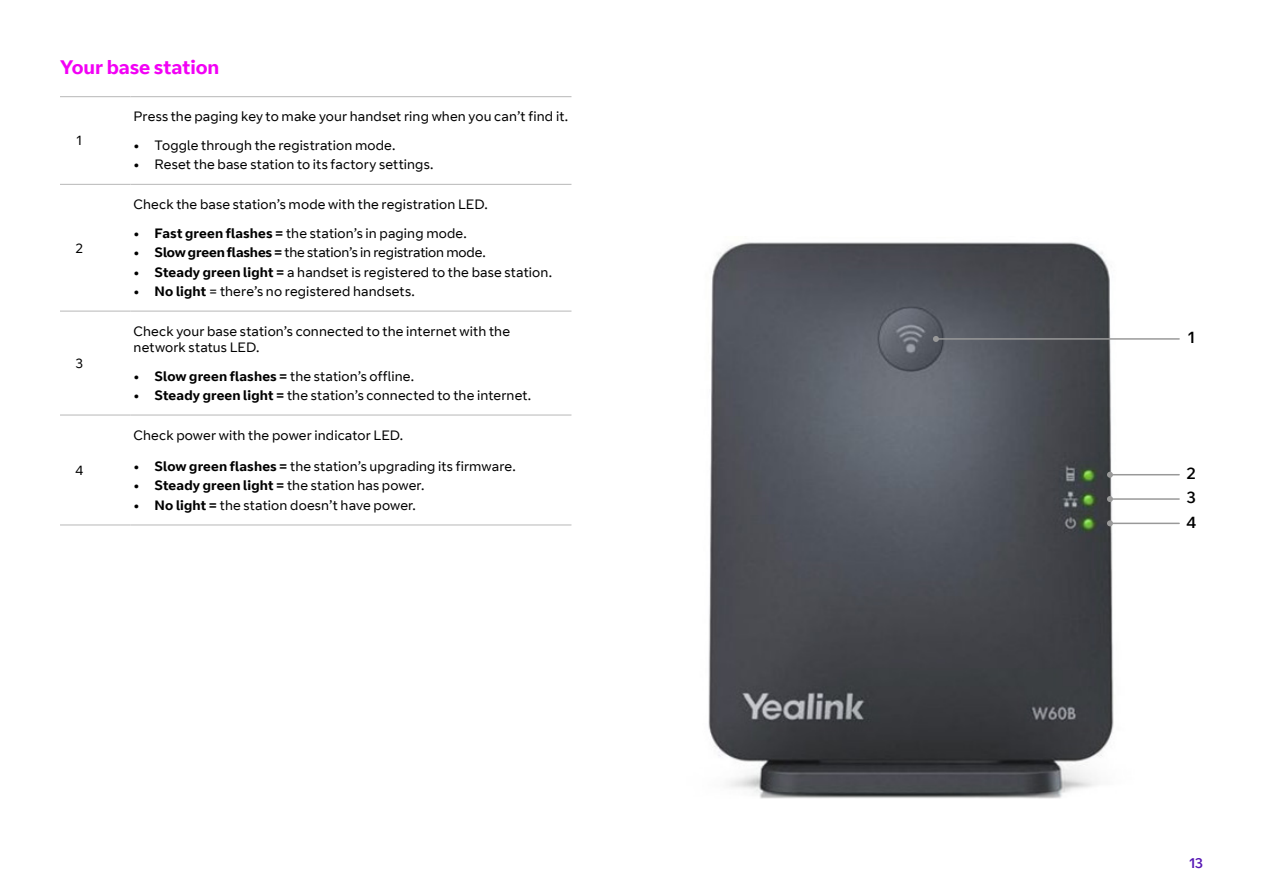
<style>
.page{position:relative;width:1263px;height:893px;background:#fff}
.page>*{position:absolute;margin:0;border:0;box-sizing:border-box;transform-origin:0 0}
.H3_Pink_Bold_13pt{font:700 19.5px "BT Curve";letter-spacing:-.005em;color:#f200f5}
.t1{font:16.35px "BT Curve Headline";color:#000}
.t2{font:14.25px "BT Curve Headline";color:#5514b4}
.Body_Copy_Black_Reg{font:13.5px/16.2px "BT Curve";letter-spacing:.01em;color:#000}
.Table_Items_Black_Re{font:13.5px "BT Curve";letter-spacing:.01em;color:#000}
.Body_Copy_Black_Reg-2{font:13.5px "BT Curve";letter-spacing:-.01em;color:#000}
.s1{font-weight:700}
</style>
<div class="page">
<img style="left:708px;top:242px;width:472px;height:557px">
<hr style="left:60px;top:96px;width:70px;height:1px;background:#bfbfbf">
<hr style="left:130px;top:96px;width:441px;height:1px;background:#bfbfbf">
<hr style="left:60px;top:184px;width:70px;height:1px;background:#bfbfbf">
<hr style="left:130px;top:184px;width:441px;height:1px;background:#bfbfbf">
<hr style="left:60px;top:311px;width:70px;height:1px;background:#bfbfbf">
<hr style="left:130px;top:311px;width:441px;height:1px;background:#bfbfbf">
<hr style="left:60px;top:414px;width:70px;height:2px;background:#bfbfbf">
<hr style="left:130px;top:414px;width:441px;height:2px;background:#bfbfbf">
<hr style="left:60px;top:524px;width:70px;height:1px;background:#bfbfbf">
<hr style="left:130px;top:524px;width:441px;height:1px;background:#bfbfbf">
<hr style="left:1110px;top:474px;width:69px;height:1px;background:#999">
<svg style="left:1107px;top:472px;width:6px;height:6px"></svg>
<hr style="left:1110px;top:498px;width:69px;height:2px;background:#999">
<svg style="left:1107px;top:496px;width:6px;height:6px"></svg>
<hr style="left:1110px;top:523px;width:69px;height:1px;background:#999">
<svg style="left:1107px;top:520px;width:6px;height:6px"></svg>
<hr style="left:936px;top:338px;width:243px;height:2px;background:#999">
<svg style="left:933px;top:336px;width:6px;height:6px"></svg>
<p class="H3_Pink_Bold_13pt" style="left:60px;top:55px;width:161px">Your base station</p>
<p class="Table_Items_Black_Re" style="left:75px;top:133px;width:10px">1</p>
<p class="Table_Items_Black_Re" style="left:75px;top:240px;width:10px">2</p>
<p class="Table_Items_Black_Re" style="left:75px;top:355px;width:10px">3</p>
<p class="Table_Items_Black_Re" style="left:75px;top:462px;width:10px">4</p>
<p class="Table_Items_Black_Re" style="left:134px;top:109px;width:436px">Press the paging key to make your handset ring when you can’t find it.</p>
<p class="Body_Copy_Black_Reg" style="left:134px;top:138px;width:263px"><span class="s1">•</span> Toggle through the registration mode.</p>
<p class="Body_Copy_Black_Reg" style="left:134px;top:157px;width:301px"><span class="s1">•</span> Reset the base station to its factory settings.</p>
<p class="Body_Copy_Black_Reg" style="left:134px;top:197px;width:356px">Check the base station’s mode with the registration LED.</p>
<p class="Body_Copy_Black_Reg" style="left:134px;top:225px;width:335px"><span class="s1">• Fast green flashes =</span> the station’s in paging mode.</p>
<p class="Body_Copy_Black_Reg-2" style="left:134px;top:244px;width:354px"><span class="s1">• Slow green flashes =</span> the station’s in registration mode.</p>
<p class="Body_Copy_Black_Reg" style="left:134px;top:264px;width:420px"><span class="s1">• Steady green light =</span> a handset is registered to the base station.</p>
<p class="Body_Copy_Black_Reg" style="left:134px;top:284px;width:283px"><span class="s1">• No light</span> = there’s no registered handsets.</p>
<p class="Body_Copy_Black_Reg" style="left:134px;top:324px;width:378px">Check your base station’s connected to the internet with the network status LED.</p>
<p class="Body_Copy_Black_Reg" style="left:134px;top:368px;width:282px"><span class="s1">• Slow green flashes =</span> the station’s offline.</p>
<p class="Body_Copy_Black_Reg" style="left:134px;top:388px;width:399px"><span class="s1">• Steady green light =</span> the station’s connected to the internet.</p>
<p class="Body_Copy_Black_Reg" style="left:134px;top:427px;width:271px">Check power with the power indicator LED.</p>
<p class="Body_Copy_Black_Reg" style="left:134px;top:459px;width:384px"><span class="s1">• Slow green flashes =</span> the station’s upgrading its firmware.</p>
<p class="Body_Copy_Black_Reg" style="left:134px;top:478px;width:292px"><span class="s1">• Steady green light =</span> the station has power.</p>
<p class="Body_Copy_Black_Reg" style="left:134px;top:498px;width:284px"><span class="s1">• No light =</span> the station doesn’t have power.</p>
<p class="t1" style="left:1188px;top:328px;width:8px">1</p>
<p class="t1" style="left:1187px;top:464px;width:10px">2</p>
<p class="t1" style="left:1187px;top:488px;width:11px">3</p>
<p class="t1" style="left:1186px;top:512px;width:11px">4</p>
<p class="t2" style="left:1189px;top:854px;width:15px">13</p>
</div>
